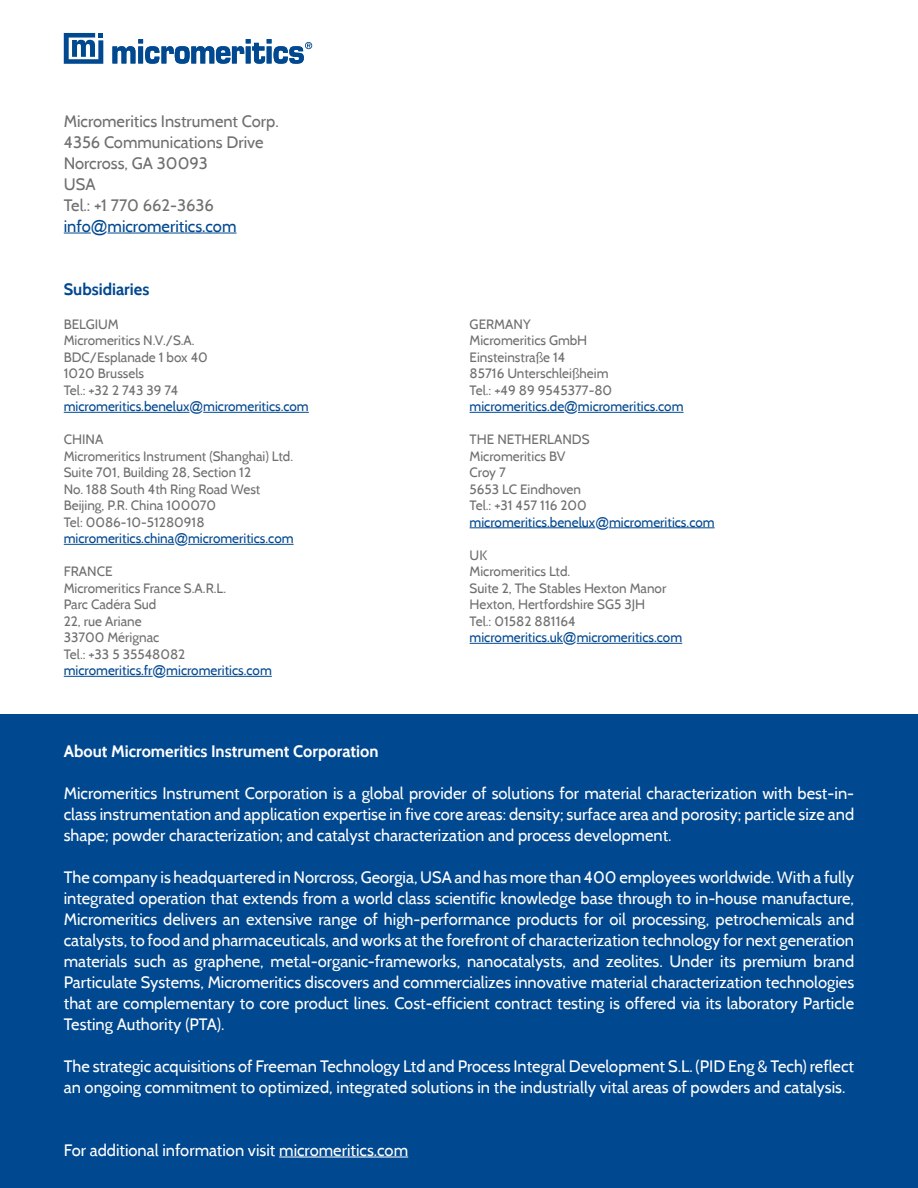
<style>
.page{position:relative;width:918px;height:1188px;background:#fff}
.page>*{position:absolute;margin:0;border:0;box-sizing:border-box;transform-origin:0 0}
.t1{font:16.5px/21px "Cabin";color:#fff;text-align:justify}
.t2{font:16.5px/21px "Cabin";color:#6f6f6e}
.t3{font:700 16.5px "Cabin";color:#fff}
.t4{font:700 16.5px "Cabin";color:#004890}
.t5{font:13.5px/16.5px "Cabin";color:#6f6f6e}
.s1{color:#004890}
.s2{font-family:"Arial";color:#004890}
</style>
<div class="page">
<div style="left:0;top:715px;width:918px;height:473px;background:#004890"></div>
<hr style="left:279px;top:1157px;width:129px;height:1px;background:#fff">
<hr style="left:64px;top:412px;width:126px;height:1px;background:#004890">
<hr style="left:203px;top:412px;width:106px;height:1px;background:#004890">
<hr style="left:64px;top:544px;width:110px;height:1px;background:#004890">
<hr style="left:188px;top:544px;width:106px;height:1px;background:#004890">
<hr style="left:64px;top:676px;width:89px;height:1px;background:#004890">
<hr style="left:166px;top:676px;width:106px;height:1px;background:#004890">
<hr style="left:470px;top:412px;width:94px;height:1px;background:#004890">
<hr style="left:578px;top:412px;width:106px;height:1px;background:#004890">
<hr style="left:470px;top:527px;width:125px;height:1px;background:#004890">
<hr style="left:609px;top:527px;width:106px;height:1px;background:#004890">
<hr style="left:470px;top:643px;width:93px;height:1px;background:#004890">
<hr style="left:577px;top:643px;width:105px;height:1px;background:#004890">
<svg style="left:64px;top:233px;width:27px;height:1px"></svg>
<hr style="left:108px;top:233px;width:129px;height:1px;background:#004890">
<svg style="left:64px;top:33px;width:39px;height:31px"></svg>
<svg style="left:112px;top:39px;width:200px;height:25px"></svg>
<p class="t2" style="left:64px;top:110px;width:216px">Micromeritics Instrument Corp.<br>4356 Communications Drive<br>Norcross, GA 30093<br>USA<br>Tel.: +1 770 662-3636 <span class="s1">info</span><span class="s2">@</span><span class="s1">micromeritics.com</span></p>
<p class="t4" style="left:64px;top:279px;width:87px">Subsidiaries</p>
<p class="t5" style="left:64px;top:316px;width:247px">BELGIUM<br>Micromeritics N.V./S.A.<br>BDC/Esplanade 1 box 40<br>1020 Brussels<br>Tel.: +32 2 743 39 74 <span class="s1">micromeritics.benelux</span><span class="s2">@</span><span class="s1">micromeritics.com</span></p>
<p class="t5" style="left:64px;top:431px;width:231px">CHINA<br>Micromeritics Instrument (Shanghai) Ltd.<br>Suite 701, Building 28, Section 12<br>No. 188 South 4th Ring Road West<br>Beijing, P.R. China 100070<br>Tel: 0086-10-51280918 <span class="s1">micromeritics.china</span><span class="s2">@</span><span class="s1">micromeritics.com</span></p>
<p class="t5" style="left:64px;top:563px;width:210px">FRANCE<br>Micromeritics France S.A.R.L.<br>Parc Cadéra Sud<br>22, rue Ariane<br>33700 Mérignac<br>Tel.: +33 5 35548082 <span class="s1">micromeritics.fr</span><span class="s2">@</span><span class="s1">micromeritics.com</span></p>
<p class="t5" style="left:470px;top:316px;width:215px">GERMANY<br>Micromeritics GmbH<br>Einsteinstraße 14<br>85716 Unterschleißheim<br>Tel.: +49 89 9545377-80 <span class="s1">micromeritics.de</span><span class="s2">@</span><span class="s1">micromeritics.com</span></p>
<p class="t5" style="left:470px;top:431px;width:247px">THE NETHERLANDS<br>Micromeritics BV<br>Croy 7<br>5653 LC Eindhoven<br>Tel.: +31 457 116 200 <span class="s1">micromeritics.benelux</span><span class="s2">@</span><span class="s1">micromeritics.com</span></p>
<p class="t5" style="left:470px;top:547px;width:214px">UK<br>Micromeritics Ltd.<br>Suite 2, The Stables Hexton Manor<br>Hexton, Hertfordshire SG5 3JH<br>Tel.: 01582 881164 <span class="s1">micromeritics.uk</span><span class="s2">@</span><span class="s1">micromeritics.com</span></p>
<p class="t3" style="left:64px;top:741px;width:316px">About Micromeritics Instrument Corporation</p>
<p class="t1" style="left:64px;top:782px;width:792px">Micromeritics Instrument Corporation is a global provider of solutions for material characterization with best-in&shy;class instrumentation and application expertise in five core areas: density; surface area and porosity; particle size and shape; powder characterization; and catalyst characterization and process development.</p>
<p class="t1" style="left:64px;top:866px;width:792px">The company is headquartered in Norcross, Georgia, USA and has more than 400 employees worldwide. With a fully integrated operation that extends from a world class scientific knowledge base through to in-house manufacture, Micromeritics delivers an extensive range of high-performance products for oil processing, petrochemicals and catalysts, to food and pharmaceuticals, and works at the forefront of characterization technology for next generation materials such as graphene, metal-organic-frameworks, nanocatalysts, and zeolites. Under its premium brand Particulate Systems, Micromeritics discovers and commercializes innovative material characterization technologies that are complementary to core product lines. Cost-efficient contract testing is offered via its laboratory Particle Testing Authority (PTA).</p>
<p class="t1" style="left:64px;top:1055px;width:792px">The strategic acquisitions of Freeman Technology Ltd and Process Integral Development S.L. (PID Eng &amp; Tech) reflect an ongoing commitment to optimized, integrated solutions in the industrially vital areas of powders and catalysis.</p>
<p class="t1" style="left:64px;top:1139px;width:346px">For additional information visit micromeritics.com</p>
</div>
